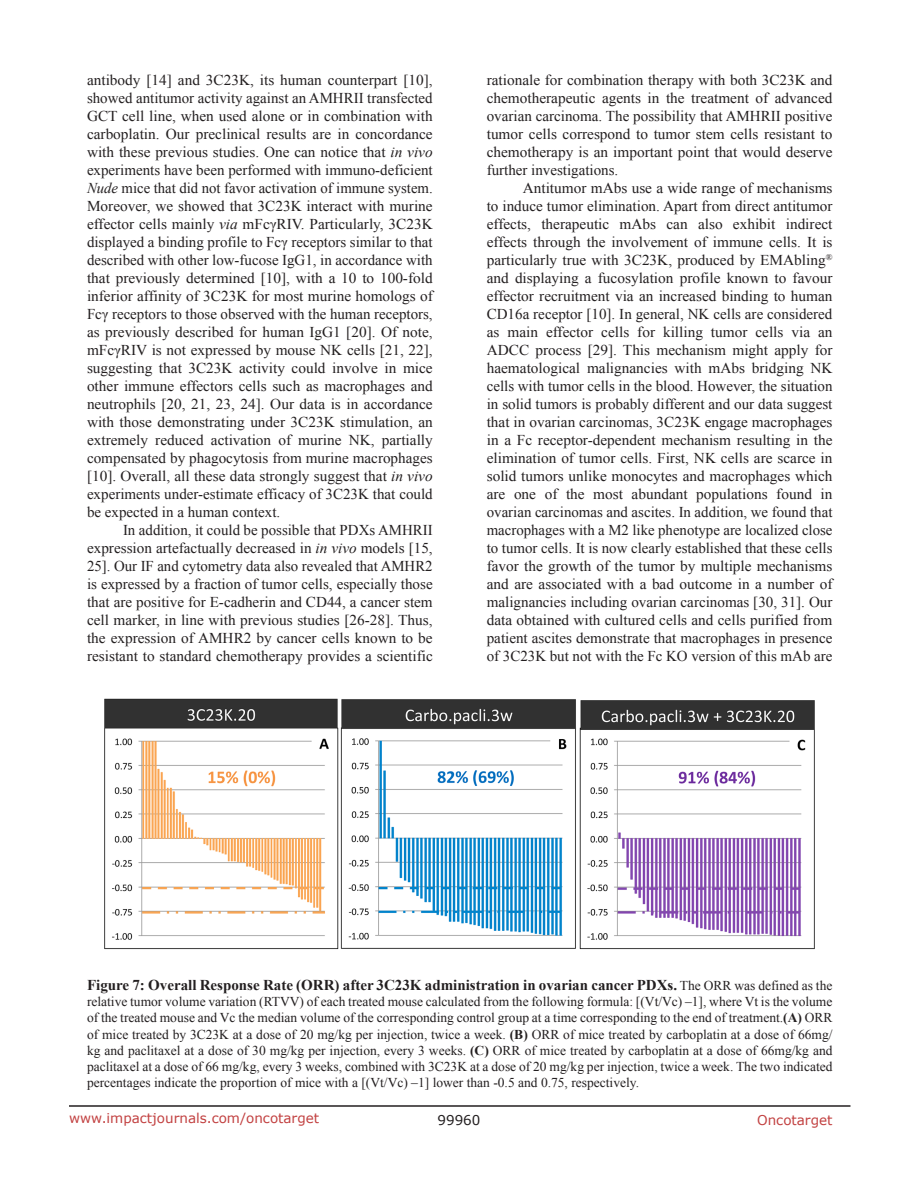
<style>
.page{position:relative;width:918px;height:1188px;background:#fff}
.page>*{position:absolute;margin:0;border:0;box-sizing:border-box;transform-origin:0 0}
.BodyText{font:15px/18px "Times New Roman";color:#231f20;text-align:justify}
.figuretext{font:700 15px "Times New Roman";color:#231f20}
.figuretext-2{font:13.5px/16.2px "Times New Roman";color:#231f20;text-align:justify}
.t1{font:13.5px "Verdana";color:#c24141}
.t2{font:13.5px "Verdana";color:#231f20}
.s1{font-style:italic}
.s2{font-weight:400;font-size:13.5px}
.s3{font-weight:700}
</style>
<div class="page">
<hr style="left:69px;top:1105px;width:781px;height:2px;background:#231f20">
<img style="left:104px;top:698px;width:711px;height:252px">
<p class="BodyText" style="left:87px;top:71px;width:347px">antibody [14] and 3C23K, its human counterpart [10], showed antitumor activity against an AMHRII transfected GCT cell line, when used alone or in combination with carboplatin. Our preclinical results are in concordance with these previous studies. One can notice that <span class="s1">in vivo </span>experiments have been performed with immuno-deficient <span class="s1">Nude</span> mice that did not favor activation of immune system.<br>Moreover, we showed that 3C23K interact with murine effector cells mainly <span class="s1">via</span> mFcγRIV. Particularly, 3C23K displayed a binding profile to Fcγ receptors similar to that described with other low-fucose IgG1, in accordance with that previously determined [10], with a 10 to 100-fold inferior affinity of 3C23K for most murine homologs of Fcγ receptors to those observed with the human receptors, as previously described for human IgG1 [20]. Of note, mFcγRIV is not expressed by mouse NK cells [21, 22], suggesting that 3C23K activity could involve in mice other immune effectors cells such as macrophages and neutrophils [20, 21, 23, 24]. Our data is in accordance with those demonstrating under 3C23K stimulation, an extremely reduced activation of murine NK, partially compensated by phagocytosis from murine macrophages [10]. Overall, all these data strongly suggest that <span class="s1">in vivo </span>experiments under-estimate efficacy of 3C23K that could be expected in a human context.</p>
<p class="BodyText" style="left:87px;top:521px;width:347px;text-indent:36px">In addition, it could be possible that PDXs AMHRII expression artefactually decreased in <span class="s1">in vivo</span> models [15, 25]. Our IF and cytometry data also revealed that AMHR2 is expressed by a fraction of tumor cells, especially those that are positive for E-cadherin and CD44, a cancer stem cell marker, in line with previous studies [26-28]. Thus, the expression of AMHR2 by cancer cells known to be resistant to standard chemotherapy provides a scientific</p>
<p class="BodyText" style="left:487px;top:71px;width:347px">rationale for combination therapy with both 3C23K and chemotherapeutic agents in the treatment of advanced ovarian carcinoma. The possibility that AMHRII positive tumor cells correspond to tumor stem cells resistant to chemotherapy is an important point that would deserve further investigations.</p>
<p class="BodyText" style="left:487px;top:179px;width:347px;text-indent:36px">Antitumor mAbs use a wide range of mechanisms to induce tumor elimination. Apart from direct antitumor effects, therapeutic mAbs can also exhibit indirect effects through the involvement of immune cells. It is particularly true with 3C23K, produced by EMAbling<sup>® </sup>and displaying a fucosylation profile known to favour effector recruitment via an increased binding to human CD16a receptor [10]. In general, NK cells are considered as main effector cells for killing tumor cells via an ADCC process [29]. This mechanism might apply for haematological malignancies with mAbs bridging NK cells with tumor cells in the blood. However, the situation in solid tumors is probably different and our data suggest that in ovarian carcinomas, 3C23K engage macrophages in a Fc receptor-dependent mechanism resulting in the elimination of tumor cells. First, NK cells are scarce in solid tumors unlike monocytes and macrophages which are one of the most abundant populations found in ovarian carcinomas and ascites. In addition, we found that macrophages with a M2 like phenotype are localized close to tumor cells. It is now clearly established that these cells favor the growth of the tumor by multiple mechanisms and are associated with a bad outcome in a number of malignancies including ovarian carcinomas [30, 31]. Our data obtained with cultured cells and cells purified from patient ascites demonstrate that macrophages in presence of 3C23K but not with the Fc KO version of this mAb are</p>
<p class="figuretext" style="left:87px;top:975px;width:747px">Figure 7: Overall Response Rate (ORR) after 3C23K administration in ovarian cancer PDXs. <span class="s2">The ORR was defined as the</span></p>
<p class="figuretext-2" style="left:87px;top:993px;width:747px">relative tumor volume variation (RTVV) of each treated mouse calculated from the following formula: [(Vt/Vc) –1], where Vt is the volume of the treated mouse and Vc the median volume of the corresponding control group at a time corresponding to the end of treatment.<span class="s3">(A)</span> ORR of mice treated by 3C23K at a dose of 20 mg/kg per injection, twice a week. <span class="s3">(B)</span> ORR of mice treated by carboplatin at a dose of 66mg/ kg and paclitaxel at a dose of 30 mg/kg per injection, every 3 weeks. <span class="s3">(C)</span> ORR of mice treated by carboplatin at a dose of 66mg/kg and paclitaxel at a dose of 66 mg/kg, every 3 weeks, combined with 3C23K at a dose of 20 mg/kg per injection, twice a week. The two indicated percentages indicate the proportion of mice with a [(Vt/Vc) –1] lower than -0.5 and 0.75, respectively.</p>
<p class="t1" style="left:69px;top:1109px;width:252px">www.impactjournals.com/oncotarget</p>
<p class="t2" style="left:438px;top:1111px;width:44px">99960</p>
<p class="t1" style="left:757px;top:1111px;width:77px">Oncotarget</p>
</div>
